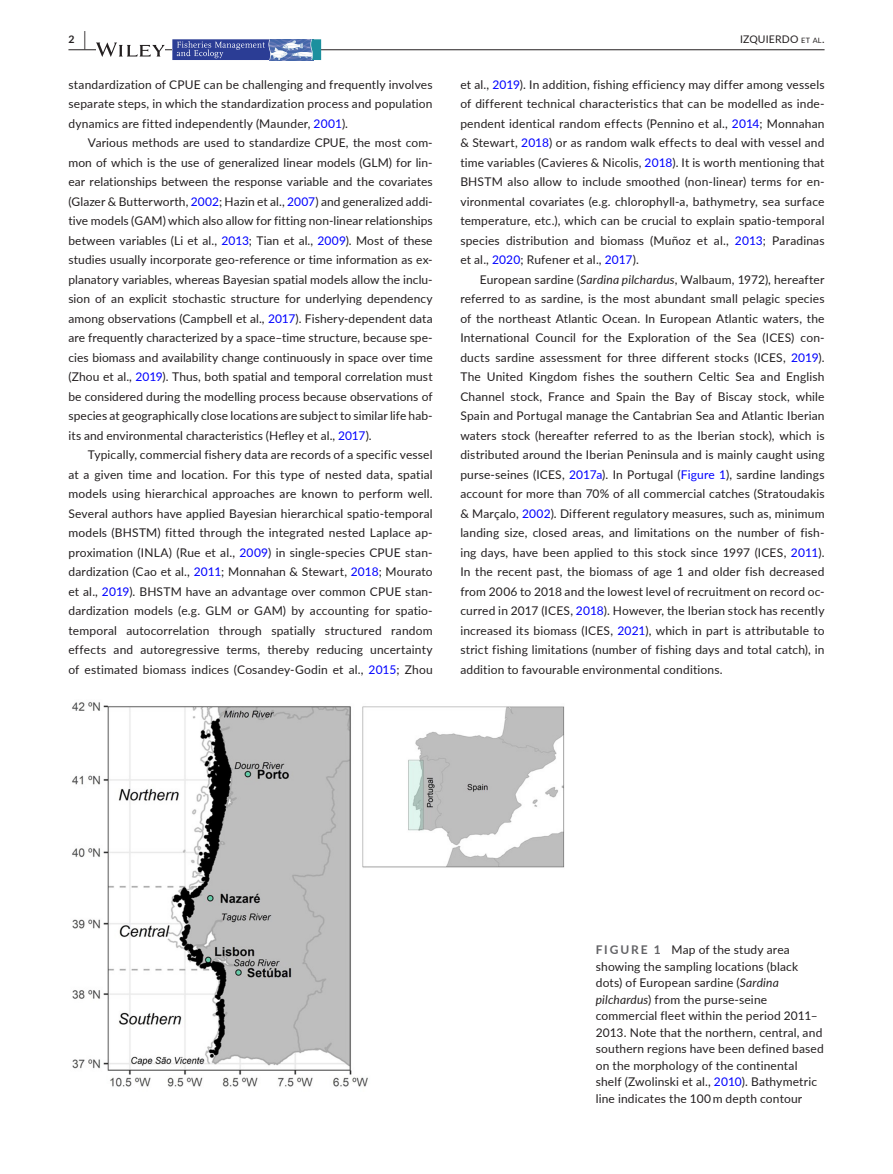
<style>
.page{position:relative;width:893px;height:1174px;background:#fff}
.page>*{position:absolute;margin:0;border:0;box-sizing:border-box;transform-origin:0 0}
.t1{font:12px/19.5px "Lato";letter-spacing:.015em;color:#231f20;text-align:justify}
.t2{font:10.5px "Lato";letter-spacing:.015em;color:#231f20}
.t3{font:700 10.5px "Lato";color:#231f20}
.s1{font-size:19.5px}
.s2{font-size:7.35px}
.s3{color:#00f}
.s4{font-style:italic}
.s5{font-weight:700;color:#636366}
</style>
<div class="page">
<hr style="left:68px;top:49px;width:756px;height:1px;background:#231f20">
<svg style="left:96px;top:42px;width:69px;height:15px"></svg>
<img style="left:273px;top:39px;width:36px;height:21px">
<svg style="left:309px;top:39px;width:12px;height:21px"></svg>
<svg style="left:172px;top:39px;width:101px;height:21px"></svg>
<img style="left:72px;top:702px;width:493px;height:385px">
<p class="t3" style="left:68px;top:31px;width:19px">2 <span class="s1">|</span></p>
<p class="t2" style="left:740px;top:31px;width:86px">IZQUIERDO <span class="s2">et al</span>.</p>
<p class="t1" style="left:68px;top:74px;width:366px">standardization of CPUE can be challenging and frequently involves separate steps, in which the standardization process and population dynamics are fitted independently (Maunder, <span class="s3">2001</span>).</p>
<p class="t1" style="left:68px;top:132px;width:366px;text-indent:20px">Various methods are used to standardize CPUE, the most com&shy;mon of which is the use of generalized linear models (GLM) for lin&shy;ear relationships between the response variable and the covariates (Glazer &amp; Butterworth, <span class="s3">2002</span>; Hazin et al., <span class="s3">2007</span>) and generalized addi&shy;tive models (GAM) which also allow for fitting non-linear relationships between variables (Li et al., <span class="s3">2013</span>; Tian et al., <span class="s3">2009</span>). Most of these studies usually incorporate geo-reference or time information as ex&shy;planatory variables, whereas Bayesian spatial models allow the inclu&shy;sion of an explicit stochastic structure for underlying dependency among observations (Campbell et al., <span class="s3">2017</span>). Fishery-dependent data are frequently characterized by a space–time structure, because spe&shy;cies biomass and availability change continuously in space over time (Zhou et al., <span class="s3">2019</span>). Thus, both spatial and temporal correlation must be considered during the modelling process because observations of species at geographically close locations are subject to similar life hab&shy;its and environmental characteristics (Hefley et al., <span class="s3">2017</span>).</p>
<p class="t1" style="left:68px;top:444px;width:366px;text-indent:20px">Typically, commercial fishery data are records of a specific vessel at a given time and location. For this type of nested data, spatial models using hierarchical approaches are known to perform well.<br>Several authors have applied Bayesian hierarchical spatio-temporal models (BHSTM) fitted through the integrated nested Laplace ap&shy;proximation (INLA) (Rue et al., <span class="s3">2009</span>) in single-species CPUE stan&shy;dardization (Cao et al., <span class="s3">2011</span>; Monnahan &amp; Stewart, <span class="s3">2018</span>; Mourato et al., <span class="s3">2019</span>). BHSTM have an advantage over common CPUE stan&shy;dardization models (e.g. GLM or GAM) by accounting for spatio&shy;temporal autocorrelation through spatially structured random effects and autoregressive terms, thereby reducing uncertainty of estimated biomass indices (Cosandey-Godin et al., <span class="s3">2015</span>; Zhou</p>
<p class="t1" style="left:460px;top:74px;width:366px">et al., <span class="s3">2019</span>). In addition, fishing efficiency may differ among vessels of different technical characteristics that can be modelled as inde&shy;pendent identical random effects (Pennino et al., <span class="s3">2014</span>; Monnahan &amp; Stewart, <span class="s3">2018</span>) or as random walk effects to deal with vessel and time variables (Cavieres &amp; Nicolis, <span class="s3">2018</span>). It is worth mentioning that BHSTM also allow to include smoothed (non-linear) terms for en&shy;vironmental covariates (e.g. chlorophyll-a, bathymetry, sea surface temperature, etc.), which can be crucial to explain spatio-temporal species distribution and biomass (Muñoz et al., <span class="s3">2013</span>; Paradinas et al., <span class="s3">2020</span>; Rufener et al., <span class="s3">2017</span>).</p>
<p class="t1" style="left:460px;top:269px;width:366px;text-indent:20px">European sardine (<span class="s4">Sardina pilchardus</span>, Walbaum, 1972), hereafter referred to as sardine, is the most abundant small pelagic species of the northeast Atlantic Ocean. In European Atlantic waters, the International Council for the Exploration of the Sea (ICES) con&shy;ducts sardine assessment for three different stocks (ICES, <span class="s3">2019</span>).<br>The United Kingdom fishes the southern Celtic Sea and English Channel stock, France and Spain the Bay of Biscay stock, while Spain and Portugal manage the Cantabrian Sea and Atlantic Iberian waters stock (hereafter referred to as the Iberian stock), which is distributed around the Iberian Peninsula and is mainly caught using purse-seines (ICES, <span class="s3">2017a</span>). In Portugal (<span class="s3">Figure 1</span>), sardine landings account for more than 70% of all commercial catches (Stratoudakis &amp; Marçalo, <span class="s3">2002</span>). Different regulatory measures, such as, minimum landing size, closed areas, and limitations on the number of fish&shy;ing days, have been applied to this stock since 1997 (ICES, <span class="s3">2011</span>).<br>In the recent past, the biomass of age 1 and older fish decreased from 2006 to 2018 and the lowest level of recruitment on record oc&shy;curred in 2017 (ICES, <span class="s3">2018</span>). However, the Iberian stock has recently increased its biomass (ICES, <span class="s3">2021</span>), which in part is attributable to strict fishing limitations (number of fishing days and total catch), in addition to favourable environmental conditions.</p>
<p class="t1" style="left:596px;top:941px;width:229px;line-height:16.5px;text-align:left"><span class="s5">FIGURE 1</span> Map of the study area showing the sampling locations (black dots) of European sardine (<span class="s4">Sardina pilchardus</span>) from the purse-seine commercial fleet within the period 2011– 2013. Note that the northern, central, and southern regions have been defined based on the morphology of the continental shelf (Zwolinski et al., <span class="s3">2010</span>). Bathymetric line indicates the 100 m depth contour</p>
</div>
